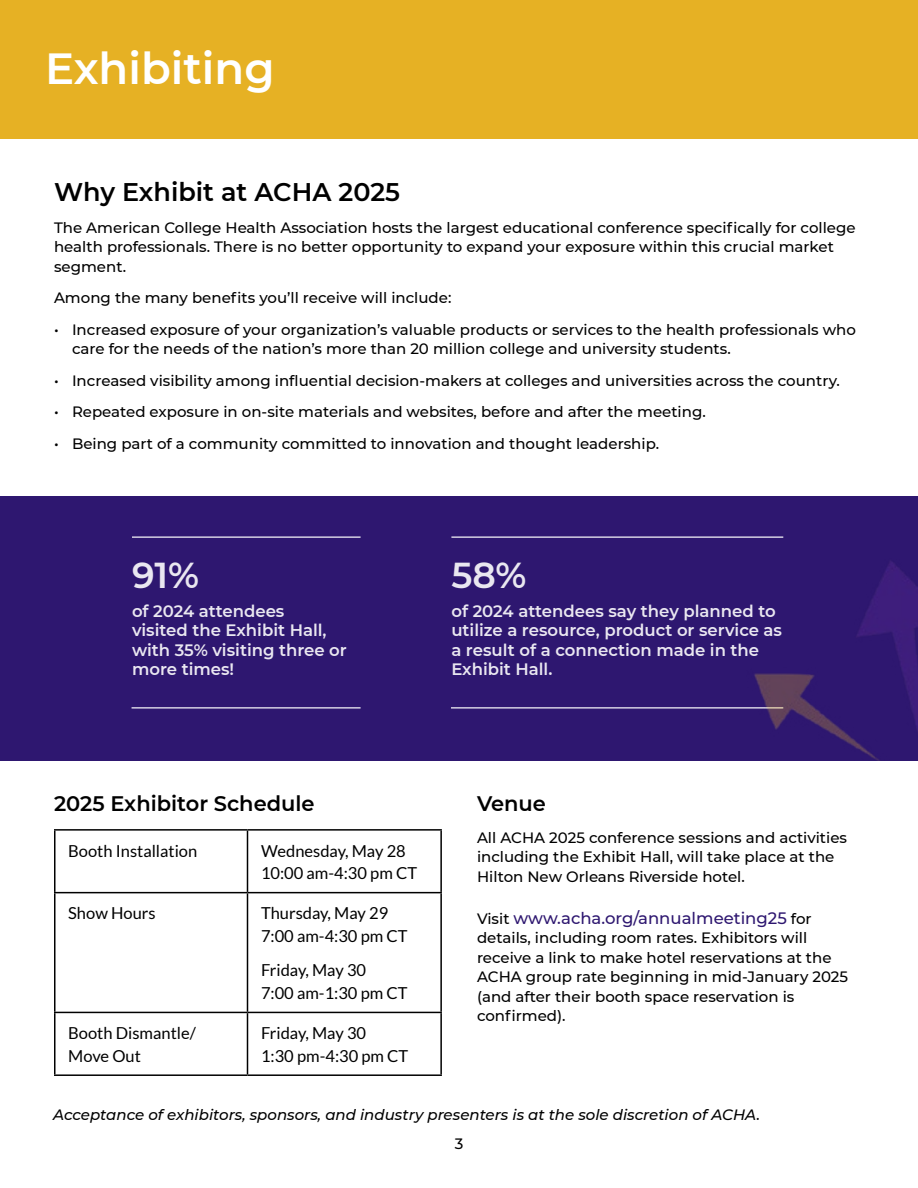
<style>
.page{position:relative;width:918px;height:1188px;background:#fff}
.page>*{position:absolute;margin:0;border:0;box-sizing:border-box;transform-origin:0 0}
.t1{font:600 43.5px "Montserrat";color:#fff}
.t2{font:600 36px "Montserrat";color:#fff}
.t3{font:600 25.5px "Montserrat";color:#000}
.t4{font:600 21px "Montserrat";color:#000}
.t5{font:600 16.5px/19.5px "Montserrat";color:#fff}
.t6{font:16.5px/22.5px "Lato";color:#000}
.t7{font:500 16.5px "Montserrat";color:#2e1770}
.t8{font:500 15px/19.5px "Montserrat";color:#000}
.t9{font:italic 500 15px "Montserrat";color:#000}
.s1{font-size:15px;color:#000}
</style>
<div class="page">
<div style="left:0;top:0;width:918px;height:139px;background:#e6b124"></div>
<svg style="left:56px;top:831px;width:384px;height:243px"></svg>
<hr style="left:54px;top:829px;width:194px;height:2px;background:#000">
<hr style="left:54px;top:831px;width:2px;height:61px;background:#000">
<hr style="left:248px;top:829px;width:194px;height:2px;background:#000">
<hr style="left:247px;top:831px;width:1px;height:61px;background:#000">
<hr style="left:440px;top:831px;width:2px;height:61px;background:#000">
<hr style="left:54px;top:892px;width:194px;height:1px;background:#000">
<hr style="left:54px;top:893px;width:2px;height:119px;background:#000">
<hr style="left:248px;top:892px;width:194px;height:1px;background:#000">
<hr style="left:247px;top:893px;width:1px;height:119px;background:#000">
<hr style="left:440px;top:893px;width:2px;height:119px;background:#000">
<hr style="left:54px;top:1012px;width:194px;height:1px;background:#000">
<hr style="left:54px;top:1013px;width:2px;height:61px;background:#000">
<hr style="left:248px;top:1012px;width:194px;height:1px;background:#000">
<hr style="left:247px;top:1013px;width:1px;height:61px;background:#000">
<hr style="left:440px;top:1013px;width:2px;height:61px;background:#000">
<hr style="left:54px;top:1074px;width:194px;height:2px;background:#000">
<hr style="left:248px;top:1074px;width:194px;height:2px;background:#000">
<div style="left:0;top:496px;width:918px;height:265px;background:#2e1770"></div>
<hr style="left:132px;top:536px;width:229px;height:2px;background:#fff">
<hr style="left:132px;top:707px;width:229px;height:2px;background:#fff">
<hr style="left:451px;top:536px;width:332px;height:2px;background:#fff">
<hr style="left:451px;top:707px;width:332px;height:2px;background:#fff">
<img style="left:713px;top:561px;width:205px;height:200px">
<h1 class="t1" style="left:45px;top:37px;width:231px">Exhibiting</h1>
<h3 class="t3" style="left:54px;top:174px;width:348px">Why Exhibit at ACHA 2025</h3>
<p class="t8" style="left:54px;top:217px;width:803px">The American College Health Association hosts the largest educational conference specifically for college health professionals. There is no better opportunity to expand your exposure within this crucial market segment.</p>
<p class="t8" style="left:54px;top:287px;width:399px">Among the many benefits you’ll receive will include:</p>
<p class="t8" style="left:72px;top:319px;width:786px;text-indent:-18px">• Increased exposure of your organization’s valuable products or services to the health professionals who care for the needs of the nation’s more than 20 million college and university students.</p>
<p class="t8" style="left:54px;top:370px;width:788px">• Increased visibility among influential decision-makers at colleges and universities across the country.</p>
<p class="t8" style="left:54px;top:401px;width:653px">• Repeated exposure in on-site materials and websites, before and after the meeting.</p>
<p class="t8" style="left:54px;top:433px;width:607px">• Being part of a community committed to innovation and thought leadership.</p>
<h2 class="t2" style="left:132px;top:550px;width:69px">91%</h2>
<p class="t5" style="left:132px;top:600px;width:216px">of 2024 attendees<br>visited the Exhibit Hall, with 35% visiting three or more times!</p>
<h2 class="t2" style="left:451px;top:550px;width:77px">58%</h2>
<p class="t5" style="left:451px;top:600px;width:332px">of 2024 attendees say they planned to utilize a resource, product or service as a result of a connection made in the<br>Exhibit Hall.</p>
<h3 class="t4" style="left:54px;top:789px;width:262px">2025 Exhibitor Schedule</h3>
<p class="t6" style="left:68px;top:839px;width:130px">Booth Installation</p>
<p class="t6" style="left:261px;top:839px;width:158px">Wednesday, May 28<br>10:00 am-4:30 pm CT</p>
<p class="t6" style="left:68px;top:902px;width:89px">Show Hours</p>
<p class="t6" style="left:261px;top:902px;width:148px">Thursday, May 29<br>7:00 am-4:30 pm CT</p>
<p class="t6" style="left:261px;top:959px;width:148px">Friday, May 30<br>7:00 am-1:30 pm CT</p>
<p class="t6" style="left:68px;top:1022px;width:129px">Booth Dismantle/<br>Move Out</p>
<p class="t6" style="left:261px;top:1022px;width:149px">Friday, May 30<br>1:30 pm-4:30 pm CT</p>
<h3 class="t4" style="left:477px;top:789px;width:70px">Venue</h3>
<p class="t8" style="left:477px;top:827px;width:372px">All ACHA 2025 conference sessions and activities including the Exhibit Hall, will take place at the<br>Hilton New Orleans Riverside hotel.</p>
<p class="t7" style="left:477px;top:906px;width:336px"><span class="s1">Visit</span> www.acha.org/annualmeeting25 <span class="s1">for</span></p>
<p class="t8" style="left:477px;top:927px;width:373px">details, including room rates. Exhibitors will receive a link to make hotel reservations at the ACHA group rate beginning in mid-January 2025 (and after their booth space reservation is confirmed).</p>
<p class="t9" style="left:53px;top:1105px;width:709px">Acceptance of exhibitors, sponsors, and industry presenters is at the sole discretion of ACHA.</p>
<p class="t8" style="left:455px;top:1133px;width:10px">3</p>
</div>
